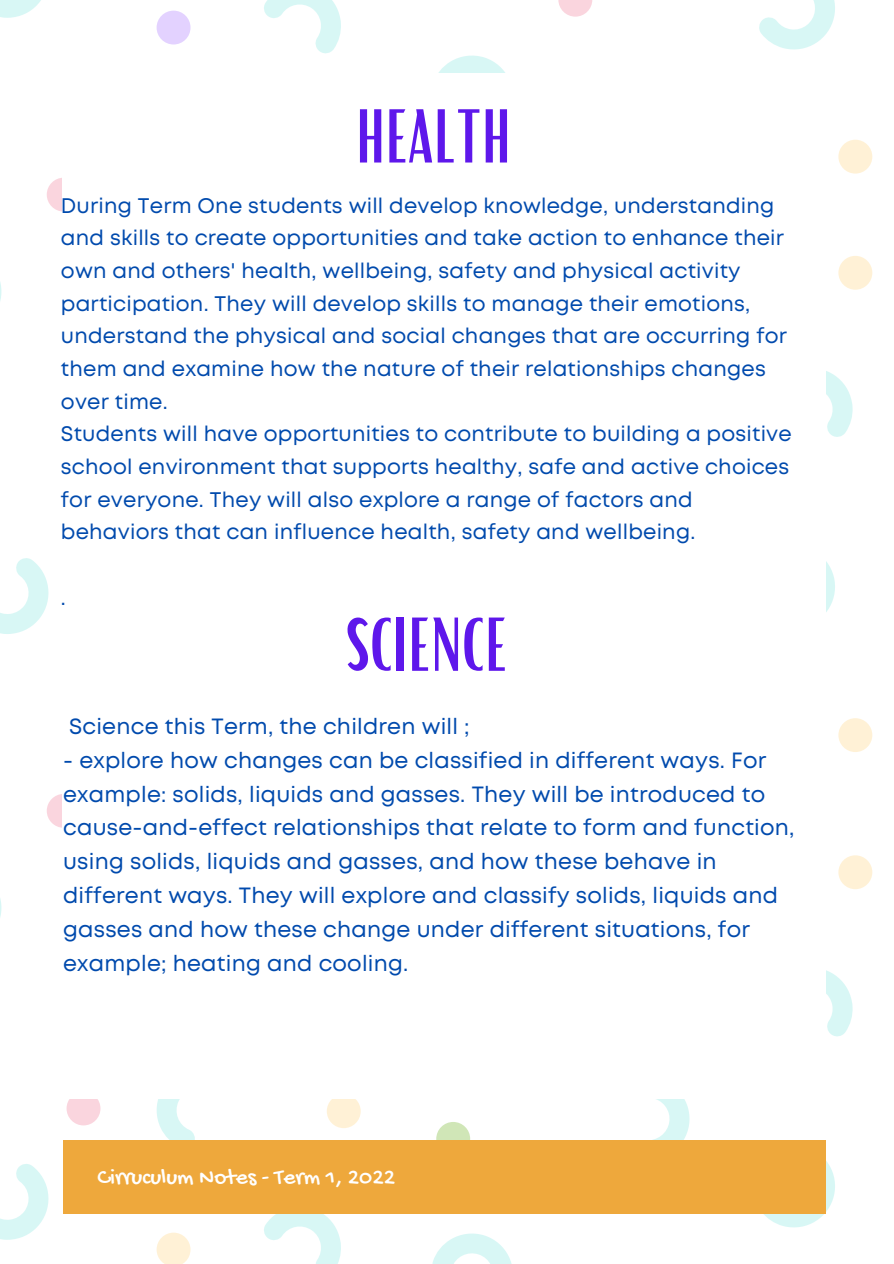
<style>
.page{position:relative;width:894px;height:1264px;background:#fff}
.page>*{position:absolute;margin:0;border:0;box-sizing:border-box;transform-origin:0 0}
.t1{font:73.5px "Bright";color:#5e17eb}
.t2{font:23.25px "Gochi Hand";color:#fff}
.t3{font:22.05px/33.8px "Mont";letter-spacing:.01em;color:#004aad}
.t4{font:21px/32.7px "Mont";letter-spacing:.01em;color:#004aad}
</style>
<div class="page">
<svg style="left:47px;top:794px;width:34px;height:33px"></svg>
<svg style="left:0;top:558px;width:49px;height:76px"></svg>
<svg style="left:0;top:898px;width:2px;height:19px"></svg>
<div style="left:838px;top:718px;width:34px;height:34px;background:#fff1d6;border-radius:50%"></div>
<div style="left:838px;top:256px;width:34px;height:34px;background:#fff1d6;border-radius:50%"></div>
<svg style="left:826px;top:561px;width:9px;height:51px"></svg>
<svg style="left:826px;top:371px;width:26px;height:66px"></svg>
<svg style="left:436px;top:1121px;width:34px;height:34px"></svg>
<div style="left:838px;top:855px;width:34px;height:34px;background:#fff1d6;border-radius:50%"></div>
<svg style="left:757px;top:1155px;width:78px;height:73px"></svg>
<svg style="left:826px;top:970px;width:26px;height:67px"></svg>
<svg style="left:653px;top:1099px;width:37px;height:41px"></svg>
<svg style="left:432px;top:1233px;width:79px;height:30px"></svg>
<div style="left:66px;top:1091px;width:34px;height:34px;background:#fad5de;border-radius:50%"></div>
<svg style="left:156px;top:1232px;width:34px;height:31px"></svg>
<div style="left:327px;top:1094px;width:33px;height:34px;background:#fff1d6;border-radius:50%"></div>
<svg style="left:0;top:1164px;width:49px;height:75px"></svg>
<svg style="left:262px;top:1213px;width:79px;height:50px"></svg>
<svg style="left:156px;top:1099px;width:39px;height:41px"></svg>
<svg style="left:47px;top:178px;width:34px;height:33px"></svg>
<div style="left:156px;top:11px;width:34px;height:33px;background:#e3d2ff;border-radius:50%"></div>
<svg style="left:0;top:0;width:41px;height:18px"></svg>
<svg style="left:264px;top:0;width:77px;height:54px"></svg>
<svg style="left:0;top:282px;width:2px;height:19px"></svg>
<svg style="left:558px;top:0;width:34px;height:17px"></svg>
<div style="left:838px;top:140px;width:34px;height:34px;background:#fff1d6;border-radius:50%"></div>
<svg style="left:759px;top:0;width:76px;height:50px"></svg>
<svg style="left:438px;top:55px;width:67px;height:18px"></svg>
<div style="left:778px;top:1140px;width:47px;height:73px;background:#eea83c"></div>
<div style="left:110px;top:1140px;width:668px;height:73px;background:#eea83c"></div>
<div style="left:63px;top:1140px;width:47px;height:73px;background:#eea83c"></div>
<div style="left:63px;top:141px;width:762px;height:898px;background:#fff"></div>
<div style="left:63px;top:1039px;width:762px;height:59px;background:#fff"></div>
<p class="t1" style="left:356px;top:89px;width:157px">HEALTH</p>
<p class="t4" style="left:61px;top:190px;width:727px">During Term One students will develop knowledge, understanding and skills to create opportunities and take action to enhance their own and others' health, wellbeing, safety and physical activity participation. They will develop skills to manage their emotions, understand the physical and social changes that are occurring for them and examine how the nature of their relationships changes over time.</p>
<p class="t4" style="left:61px;top:419px;width:732px">Students will have opportunities to contribute to building a positive school environment that supports healthy, safe and active choices for everyone. They will also explore a range of factors and behaviors that can influence health, safety and wellbeing.</p>
<p class="t4" style="left:61px;top:582px;width:6px">.</p>
<p class="t1" style="left:345px;top:597px;width:163px">SCIENCE</p>
<p class="t3" style="left:69px;top:711px;width:402px">Science this Term, the children will ;</p>
<p class="t3" style="left:63px;top:745px;width:732px">- explore how changes can be classified in different ways. For example: solids, liquids and gasses. They will be introduced to cause-and-effect relationships that relate to form and function, using solids, liquids and gasses, and how these behave in different ways. They will explore and classify solids, liquids and gasses and how these change under different situations, for example; heating and cooling.</p>
<p class="t2" style="left:98px;top:1165px;width:299px">Cirruculum Notes - Term 1, 2022</p>
</div>
